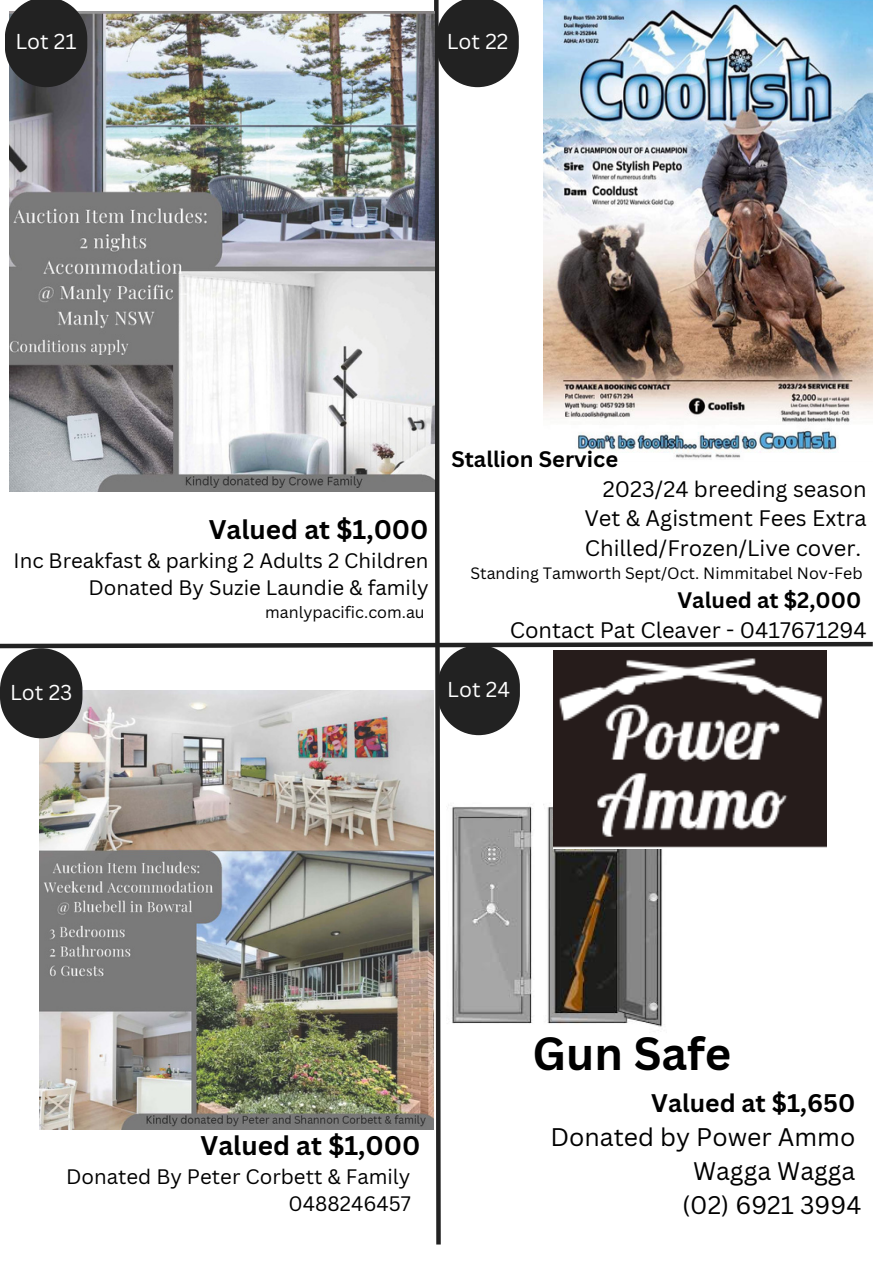
<style>
.page{position:relative;width:893px;height:1264px;background:#fff}
.page>*{position:absolute;margin:0;border:0;box-sizing:border-box;transform-origin:0 0}
.t1{font:700 45.3px "Canva Sans";color:#000}
.t2{font:700 26.25px "Canva Sans";color:#000}
.t3{font:24.75px "Canva Sans";color:#000}
.t4{font:700 24.75px "Canva Sans";color:#000}
.t5{font:21.9px "Canva Sans";color:#000}
.t6{font:700 21.9px "Canva Sans";color:#000}
.t7{font:21px "Canva Sans";color:#fff}
.t8{font:20.4px "Canva Sans";color:#000}
.t9{font:16.05px "Canva Sans";color:#000}
</style>
<div class="page">
<img style="left:0;top:0;width:873px;height:1245px">
<img style="left:446px;top:777px;width:221px;height:276px">
<img style="left:553px;top:650px;width:273px;height:198px">
<p class="t7" style="left:15px;top:26px;width:63px">Lot 21</p>
<p class="t7" style="left:446px;top:26px;width:63px">Lot 22</p>
<p class="t2" style="left:209px;top:511px;width:221px">Valued at $1,000</p>
<p class="t8" style="left:14px;top:546px;width:416px">Inc Breakfast &amp; parking 2 Adults 2 Children</p>
<p class="t8" style="left:88px;top:573px;width:342px">Donated By Suzie Laundie &amp; family</p>
<p class="t9" style="left:265px;top:601px;width:161px">manlypacific.com.au</p>
<p class="t6" style="left:451px;top:443px;width:168px">Stallion Service</p>
<p class="t5" style="left:603px;top:473px;width:265px">2023/24 breeding season</p>
<p class="t5" style="left:584px;top:503px;width:284px">Vet &amp; Agistment Fees Extra</p>
<p class="t5" style="left:585px;top:532px;width:278px">Chilled/Frozen/Live cover.</p>
<p class="t9" style="left:470px;top:562px;width:394px">Standing Tamworth Sept/Oct. Nimmitabel Nov-Feb</p>
<p class="t6" style="left:677px;top:584px;width:185px">Valued at $2,000</p>
<p class="t5" style="left:509px;top:614px;width:358px">Contact Pat Cleaver - 0417671294</p>
<p class="t7" style="left:10px;top:677px;width:64px">Lot 23</p>
<p class="t7" style="left:447px;top:674px;width:64px">Lot 24</p>
<p class="t2" style="left:200px;top:1127px;width:221px">Valued at $1,000</p>
<p class="t8" style="left:66px;top:1162px;width:346px">Donated By Peter Corbett &amp; Family</p>
<p class="t8" style="left:288px;top:1189px;width:124px">0488246457</p>
<p class="t1" style="left:532px;top:1021px;width:200px">Gun Safe</p>
<p class="t4" style="left:651px;top:1085px;width:205px">Valued at $1,650</p>
<p class="t3" style="left:550px;top:1119px;width:306px">Donated by Power Ammo</p>
<p class="t3" style="left:693px;top:1153px;width:164px">Wagga Wagga</p>
<p class="t3" style="left:682px;top:1187px;width:181px">(02) 6921 3994</p>
</div>
